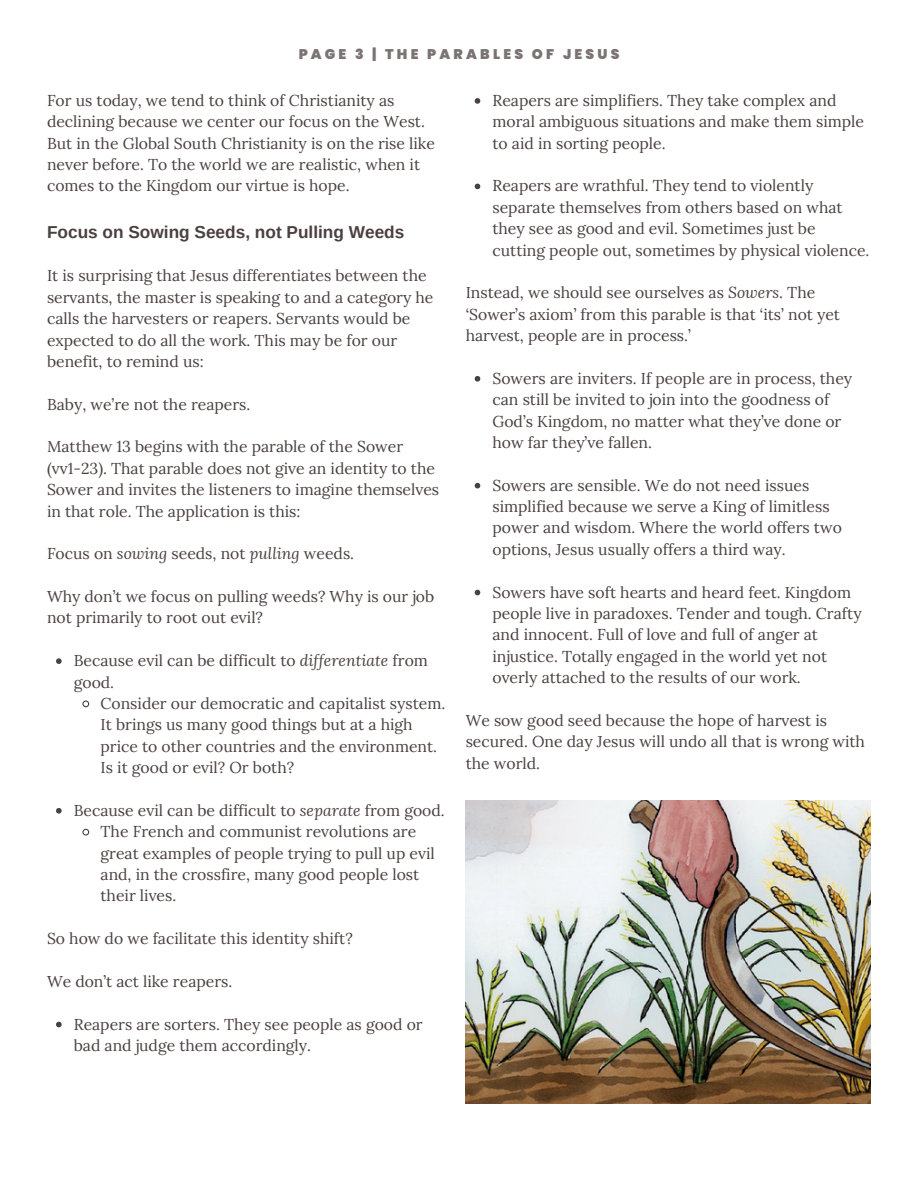
<style>
.page{position:relative;width:918px;height:1188px;background:#fff}
.page>*{position:absolute;margin:0;border:0;box-sizing:border-box;transform-origin:0 0}
.t1{font:700 17.25px "Arimo";color:#4a403f}
.t2{font:15.75px/21.3px "Lora";color:#4a403f}
.t3{font:900 13.95px "Poppins";letter-spacing:.23em;color:#4a403f}
.s1{font-style:italic}
</style>
<div class="page">
<img style="left:466px;top:800px;width:405px;height:304px">
<svg style="left:56px;top:658px;width:6px;height:6px"></svg>
<svg style="left:82px;top:700px;width:8px;height:8px"></svg>
<svg style="left:56px;top:808px;width:6px;height:6px"></svg>
<svg style="left:82px;top:828px;width:8px;height:8px"></svg>
<svg style="left:56px;top:1022px;width:6px;height:5px"></svg>
<svg style="left:475px;top:98px;width:5px;height:6px"></svg>
<svg style="left:475px;top:184px;width:5px;height:5px"></svg>
<svg style="left:475px;top:376px;width:5px;height:6px"></svg>
<svg style="left:475px;top:483px;width:5px;height:5px"></svg>
<svg style="left:475px;top:590px;width:5px;height:5px"></svg>
<p class="t3" style="left:298px;top:45px;width:323px">PAGE 3 | THE PARABLES OF JESUS</p>
<h2 class="t2" style="left:47px;top:90px;width:389px">For us today, we tend to think of Christianity as declining because we center our focus on the West.<br>But in the Global South Christianity is on the rise like never before. To the world we are realistic, when it comes to the Kingdom our virtue is hope.</h2>
<h1 class="t1" style="left:47px;top:222px;width:359px">Focus on Sowing Seeds, not Pulling Weeds</h1>
<h2 class="t2" style="left:47px;top:265px;width:388px">It is surprising that Jesus differentiates between the servants, the master is speaking to and a category he calls the harvesters or reapers. Servants would be expected to do all the work. This may be for our benefit, to remind us:</h2>
<h2 class="t2" style="left:47px;top:393px;width:205px">Baby, we’re not the reapers.</h2>
<h2 class="t2" style="left:47px;top:436px;width:394px">Matthew 13 begins with the parable of the Sower (vv1-23). That parable does not give an identity to the Sower and invites the listeners to imagine themselves in that role. The application is this:</h2>
<h2 class="t2" style="left:47px;top:543px;width:309px">Focus on <span class="s1">sowing</span> seeds, not <span class="s1">pulling</span> weeds.</h2>
<h2 class="t2" style="left:47px;top:586px;width:389px">Why don’t we focus on pulling weeds? Why is our job not primarily to root out evil?</h2>
<p class="t2" style="left:74px;top:650px;width:356px">Because evil can be difficult to <span class="s1">differentiate</span> from good.</p>
<p class="t2" style="left:101px;top:693px;width:346px">Consider our democratic and capitalist system.<br>It brings us many good things but at a high price to other countries and the environment.<br>Is it good or evil? Or both?</p>
<p class="t2" style="left:74px;top:799px;width:372px">Because evil can be difficult to <span class="s1">separate</span> from good.</p>
<p class="t2" style="left:101px;top:821px;width:336px">The French and communist revolutions are great examples of people trying to pull up evil and, in the crossfire, many good people lost their lives.</p>
<h2 class="t2" style="left:47px;top:928px;width:307px">So how do we facilitate this identity shift?</h2>
<h2 class="t2" style="left:47px;top:970px;width:187px">We don’t act like reapers.</h2>
<p class="t2" style="left:74px;top:1013px;width:350px">Reapers are sorters. They see people as good or bad and judge them accordingly.</p>
<p class="t2" style="left:492px;top:90px;width:373px">Reapers are simplifiers. They take complex and moral ambiguous situations and make them simple to aid in sorting people.</p>
<p class="t2" style="left:492px;top:175px;width:379px">Reapers are wrathful. They tend to violently separate themselves from others based on what they see as good and evil. Sometimes just be cutting people out, sometimes by physical violence.</p>
<p class="t2" style="left:466px;top:282px;width:376px">Instead, we should see ourselves as <span class="s1">Sowers</span>. The ‘Sower’s axiom’ from this parable is that ‘its’ not yet harvest, people are in process.’</p>
<p class="t2" style="left:492px;top:367px;width:361px">Sowers are inviters. If people are in process, they can still be invited to join into the goodness of God’s Kingdom, no matter what they’ve done or how far they’ve fallen.</p>
<p class="t2" style="left:492px;top:474px;width:351px">Sowers are sensible. We do not need issues simplified because we serve a King of limitless power and wisdom. Where the world offers two options, Jesus usually offers a third way.</p>
<p class="t2" style="left:492px;top:581px;width:371px">Sowers have soft hearts and heard feet. Kingdom people live in paradoxes. Tender and tough. Crafty and innocent. Full of love and full of anger at injustice. Totally engaged in the world yet not overly attached to the results of our work.</p>
<h2 class="t2" style="left:466px;top:709px;width:401px">We sow good seed because the hope of harvest is secured. One day Jesus will undo all that is wrong with the world.</h2>
</div>
